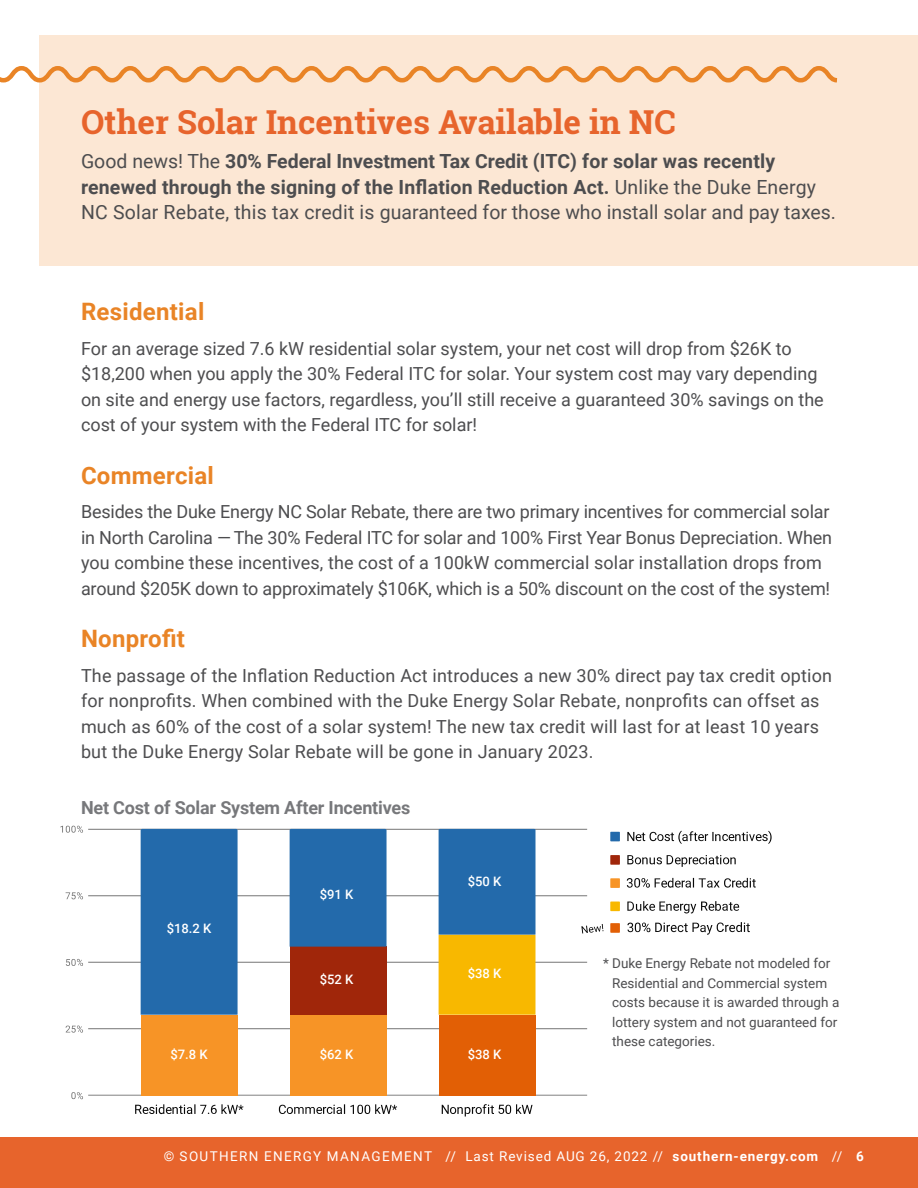
<style>
.page{position:relative;width:918px;height:1188px;background:#fff}
.page>*{position:absolute;margin:0;border:0;box-sizing:border-box;transform-origin:0 0}
.t1{font:700 33px "Roboto Slab";color:#e7642c}
.t2{font:700 24px "Roboto";letter-spacing:.01em;color:#e98426}
.t3{font:19.5px/25.5px "Roboto";color:#4d4d4f}
.t4{font:18px/25.5px "Roboto";color:#4d4d4f}
.t5{font:700 18px "Roboto";letter-spacing:-.01em;color:#77787b}
.t6{font:13.5px/19.5px "Roboto";color:#4d4d4f}
.t7{font:13.5px "Roboto";letter-spacing:.1em;color:#fff}
.t8{font:500 13.05px "Roboto";color:#fff}
.s1{font-weight:700}
</style>
<div class="page">
<div style="left:0;top:1137px;width:918px;height:51px;background:#e7642c"></div>
<div style="left:39px;top:35px;width:879px;height:231px;background:#fce7d4"></div>
<svg style="left:0;top:66px;width:838px;height:17px"></svg>
<hr style="left:88px;top:1095px;width:499px;height:1px;background:#828282">
<hr style="left:88px;top:1028px;width:499px;height:1px;background:#757575">
<hr style="left:88px;top:962px;width:499px;height:1px;background:#757575">
<hr style="left:88px;top:895px;width:499px;height:1px;background:#757575">
<hr style="left:88px;top:829px;width:499px;height:1px;background:#757575">
<div style="left:439px;top:1015px;width:97px;height:80px;background:#e25f05"></div>
<div style="left:141px;top:1015px;width:97px;height:80px;background:#f79426"></div>
<div style="left:290px;top:1015px;width:97px;height:80px;background:#f79426"></div>
<div style="left:290px;top:947px;width:97px;height:68px;background:#a0260a"></div>
<div style="left:141px;top:829px;width:97px;height:186px;background:#236aab"></div>
<div style="left:290px;top:829px;width:97px;height:118px;background:#236aab"></div>
<svg style="left:439px;top:829px;width:97px;height:186px;background:#7f8c62"></svg>
<svg style="left:71px;top:1092px;width:12px;height:7px"></svg>
<svg style="left:66px;top:1026px;width:17px;height:7px"></svg>
<svg style="left:66px;top:959px;width:17px;height:7px"></svg>
<svg style="left:66px;top:892px;width:17px;height:7px"></svg>
<svg style="left:60px;top:826px;width:23px;height:7px"></svg>
<svg style="left:135px;top:1104px;width:108px;height:10px"></svg>
<svg style="left:279px;top:1104px;width:118px;height:10px"></svg>
<svg style="left:442px;top:1104px;width:91px;height:13px"></svg>
<div style="left:610px;top:832px;width:10px;height:9px;background:#236aab"></div>
<svg style="left:627px;top:831px;width:145px;height:13px"></svg>
<div style="left:610px;top:855px;width:10px;height:10px;background:#a0260a"></div>
<svg style="left:627px;top:855px;width:109px;height:12px"></svg>
<div style="left:610px;top:878px;width:10px;height:10px;background:#f79426"></div>
<div style="left:610px;top:902px;width:10px;height:9px;background:#f8b800"></div>
<div style="left:610px;top:923px;width:10px;height:10px;background:#e25f05"></div>
<svg style="left:627px;top:901px;width:112px;height:12px"></svg>
<svg style="left:627px;top:922px;width:123px;height:13px"></svg>
<svg style="left:581px;top:924px;width:22px;height:9px"></svg>
<svg style="left:627px;top:878px;width:129px;height:10px"></svg>
<h1 class="t1" style="left:81px;top:99px;width:596px">Other Solar Incentives Available in NC</h1>
<p class="t3" style="left:81px;top:148px;width:757px">Good news! The <span class="s1">30% Federal Investment Tax Credit (ITC) for solar was recently renewed through the signing of the Inflation Reduction Act.</span> Unlike the Duke Energy<br>NC Solar Rebate, this tax credit is guaranteed for those who install solar and pay taxes.</p>
<h2 class="t2" style="left:81px;top:295px;width:125px">Residential</h2>
<p class="t4" style="left:81px;top:335px;width:744px">For an average sized 7.6 kW residential solar system, your net cost will drop from $26K to $18,200 when you apply the 30% Federal ITC for solar. Your system cost may vary depending on site and energy use factors, regardless, you’ll still receive a guaranteed 30% savings on the cost of your system with the Federal ITC for solar!</p>
<h2 class="t2" style="left:81px;top:458px;width:135px">Commercial</h2>
<p class="t4" style="left:81px;top:498px;width:753px">Besides the Duke Energy NC Solar Rebate, there are two primary incentives for commercial solar in North Carolina — The 30% Federal ITC for solar and 100% First Year Bonus Depreciation. When you combine these incentives, the cost of a 100kW commercial solar installation drops from around $205K down to approximately $106K, which is a 50% discount on the cost of the system!</p>
<h2 class="t2" style="left:81px;top:622px;width:106px">Nonprofit</h2>
<p class="t4" style="left:81px;top:662px;width:753px">The passage of the Inflation Reduction Act introduces a new 30% direct pay tax credit option for nonprofits. When combined with the Duke Energy Solar Rebate, nonprofits can offset as much as 60% of the cost of a solar system! The new tax credit will last for at least 10 years but the Duke Energy Solar Rebate will be gone in January 2023.</p>
<p class="t5" style="left:81px;top:795px;width:331px">Net Cost of Solar System After Incentives</p>
<p class="t8" style="left:167px;top:919px;width:46px">$18.2 K</p>
<p class="t8" style="left:320px;top:885px;width:35px">$91 K</p>
<p class="t8" style="left:320px;top:971px;width:35px">$52 K</p>
<p class="t8" style="left:170px;top:1045px;width:39px">$7.8 K</p>
<p class="t8" style="left:320px;top:1045px;width:35px">$62 K</p>
<p class="t8" style="left:468px;top:872px;width:35px">$50 K</p>
<p class="t8" style="left:468px;top:965px;width:35px">$38 K</p>
<p class="t8" style="left:468px;top:1045px;width:35px">$38 K</p>
<p class="t6" style="left:612px;top:953px;width:229px;text-indent:-9px">* Duke Energy Rebate not modeled for<br>Residential and Commercial system costs because it is awarded through a lottery system and not guaranteed for these categories.</p>
<p class="t7" style="left:164px;top:1147px;width:702px">© SOUTHERN ENERGY MANAGEMENT // Last Revised AUG 26, 2022 // <span class="s1">southern-energy.com</span> // <span class="s1">6</span></p>
</div>
